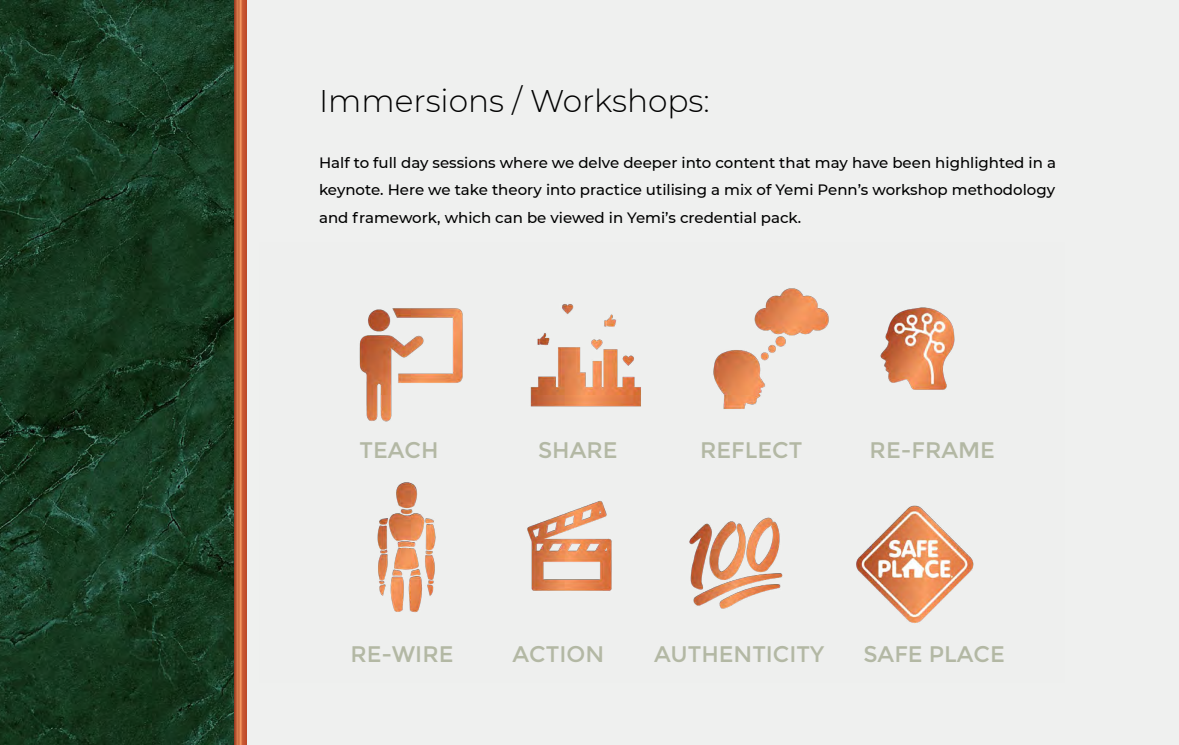
<style>
.page{position:relative;width:1179px;height:745px;background:#fff}
.page>*{position:absolute;margin:0;border:0;box-sizing:border-box;transform-origin:0 0}
.t1{font:300 31.25px "Montserrat";color:#000}
.t2{font:22.5px "Montserrat";color:#b3b8a4}
.t3{font:500 15px/27.5px "Montserrat";color:#000;text-align:justify}
</style>
<div class="page">
<div style="left:239px;top:0;width:940px;height:744px;background:#eff0ef"></div>
<img style="left:0;top:0;width:239px;height:744px">
<svg style="left:234px;top:1px;width:12px;height:743px;background:#c7633b"></svg>
<img style="left:359px;top:288px;width:615px;height:335px">
<h1 class="t1" style="left:319px;top:79px;width:392px">Immersions / Workshops:</h1>
<p class="t3" style="left:319px;top:148px;width:738px">Half to full day sessions where we delve deeper into content that may have been highlighted in a keynote. Here we take theory into practice utilising a mix of Yemi Penn’s workshop methodology and framework, which can be viewed in Yemi’s credential pack.</p>
<h2 class="t2" style="left:360px;top:436px;width:81px">TEACH</h2>
<h2 class="t2" style="left:538px;top:436px;width:81px">SHARE</h2>
<h2 class="t2" style="left:700px;top:436px;width:104px">REFLECT</h2>
<h2 class="t2" style="left:869px;top:436px;width:127px">RE-FRAME</h2>
<h2 class="t2" style="left:350px;top:640px;width:105px">RE-WIRE</h2>
<h2 class="t2" style="left:512px;top:640px;width:93px">ACTION</h2>
<h2 class="t2" style="left:654px;top:640px;width:172px">AUTHENTICITY</h2>
<h2 class="t2" style="left:863px;top:640px;width:143px">SAFE PLACE</h2>
</div>
